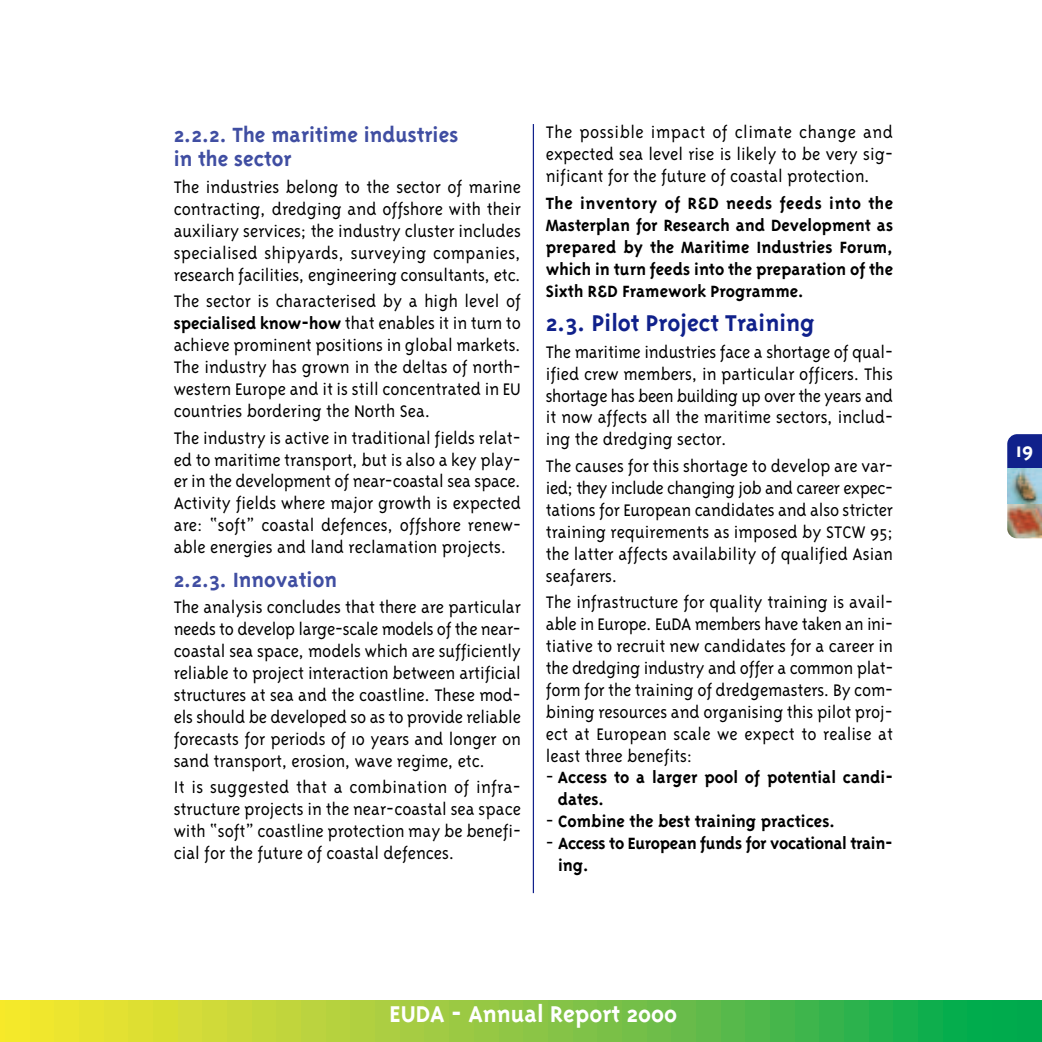
<style>
.page{position:relative;width:1042px;height:1042px;background:#fff}
.page>*{position:absolute;margin:0;border:0;box-sizing:border-box;transform-origin:0 0}
.t1{font:700 26.25px "Triplex";color:#10218b}
.t2{font:700 26.25px "Triplex";color:#fff}
.t3{font:700 23.62px/24.5px "Triplex";color:#404ea2}
.t4{font:700 22.75px "Triplex";color:#fff}
.t5{font:300 19.25px/21.9px "Triplex";color:#000;text-align:justify}
.t6{font:700 18.72px/21.9px "Triplex";color:#000;text-align:justify}
.t7{font:700 18.72px/21.9px "Triplex";letter-spacing:-.02em;color:#000}
.s1{font-weight:700;font-size:18.72px}
.s2{font-weight:300;font-size:19.25px}
</style>
<div class="page">
<svg style="left:0;top:1000px;width:1042px;height:42px;background:#84c642"></svg>
<img style="left:1007px;top:504px;width:35px;height:34px">
<hr style="left:533px;top:124px;width:1px;height:769px;background:#10218b">
<svg style="left:1007px;top:434px;width:35px;height:35px"></svg>
<img style="left:1007px;top:469px;width:35px;height:35px">
<p class="t3" style="left:174px;top:121px;width:286px">2.2.2. The maritime industries in the sector</p>
<p class="t5" style="left:174px;top:175px;width:349px">The industries belong to the sector of marine contracting, dredging and offshore with their auxiliary services; the industry cluster includes specialised shipyards, surveying companies, research facilities, engineering consultants, etc.</p>
<p class="t5" style="left:174px;top:290px;width:349px">The sector is characterised by a high level of <span class="s1">specialised know-how</span> that enables it in turn to achieve prominent positions in global markets.<br>The industry has grown in the deltas of north&shy;western Europe and it is still concentrated in EU countries bordering the North Sea.</p>
<p class="t5" style="left:174px;top:426px;width:349px">The industry is active in traditional fields relat&shy;ed to maritime transport, but is also a key play&shy;er in the development of near-coastal sea space.<br>Activity fields where major growth is expected are: “soft” coastal defences, offshore renew&shy;able energies and land reclamation projects.</p>
<p class="t3" style="left:174px;top:566px;width:165px">2.2.3. Innovation</p>
<p class="t5" style="left:174px;top:596px;width:349px">The analysis concludes that there are particular needs to develop large-scale models of the near&shy;coastal sea space, models which are sufficiently reliable to project interaction between artificial structures at sea and the coastline. These mod&shy;els should be developed so as to provide reliable forecasts for periods of 10 years and longer on sand transport, erosion, wave regime, etc.</p>
<p class="t5" style="left:174px;top:776px;width:349px">It is suggested that a combination of infra&shy;structure projects in the near-coastal sea space with “soft” coastline protection may be benefi&shy;cial for the future of coastal defences.</p>
<p class="t5" style="left:546px;top:121px;width:349px">The possible impact of climate change and expected sea level rise is likely to be very sig&shy;nificant for the future of coastal protection.</p>
<p class="t6" style="left:546px;top:192px;width:349px">The inventory of R&amp;D needs feeds into the Masterplan for Research and Development as prepared by the Maritime Industries Forum, which in turn feeds into the preparation of the Sixth R&amp;D Framework Programme.</p>
<h1 class="t1" style="left:546px;top:306px;width:270px">2.3. Pilot Project Training</h1>
<p class="t5" style="left:546px;top:340px;width:349px">The maritime industries face a shortage of qual&shy;ified crew members, in particular officers. This shortage has been building up over the years and it now affects all the maritime sectors, includ&shy;ing the dredging sector.</p>
<p class="t5" style="left:546px;top:454px;width:349px">The causes for this shortage to develop are var&shy;ied; they include changing job and career expec&shy;tations for European candidates and also stricter training requirements as imposed by STCW 95; the latter affects availability of qualified Asian seafarers.</p>
<p class="t5" style="left:546px;top:591px;width:349px">The infrastructure for quality training is avail&shy;able in Europe. EuDA members have taken an ini&shy;tiative to recruit new candidates for a career in the dredging industry and offer a common plat&shy;form for the training of dredgemasters. By com&shy;bining resources and organising this pilot proj&shy;ect at European scale we expect to realise at least three benefits:</p>
<p class="t6" style="left:558px;top:766px;width:337px;text-indent:-12px"><span class="s2">-</span> Access to a larger pool of potential candi&shy;dates.</p>
<p class="t6" style="left:546px;top:810px;width:291px"><span class="s2">-</span> Combine the best training practices.</p>
<p class="t7" style="left:558px;top:831px;width:336px;text-indent:-12px"><span class="s2">-</span> Access to European funds for vocational train&shy;ing.</p>
<h1 class="t2" style="left:389px;top:998px;width:289px">EUDA - Annual Report 2000</h1>
<p class="t4" style="left:1016px;top:436px;width:19px">19</p>
</div>
